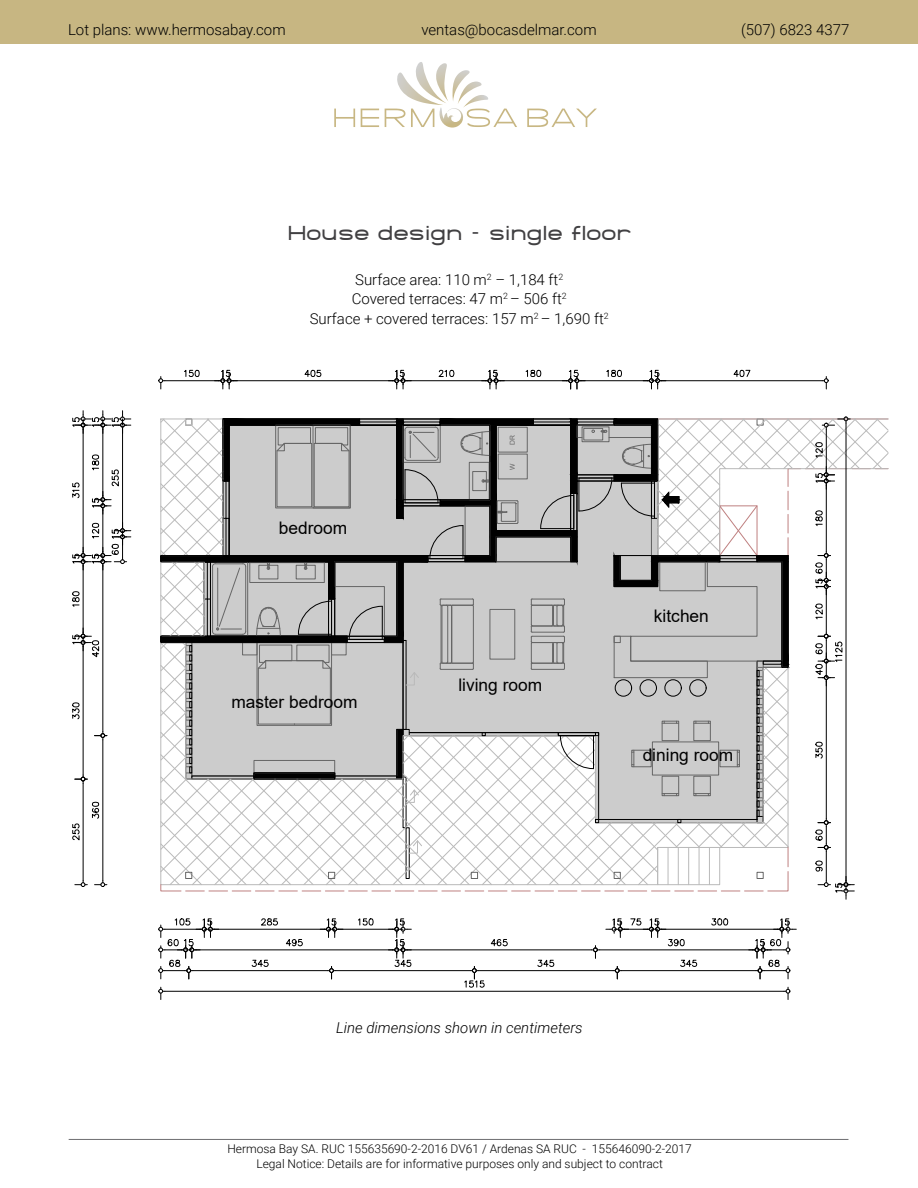
<style>
.page{position:relative;width:918px;height:1188px;background:#fff}
.page>*{position:absolute;margin:0;border:0;box-sizing:border-box;transform-origin:0 0}
.t1{font:500 21px "SF Grandezza";color:#414042}
.t2{font:17.4px "Arial";color:#000}
.t3{font:300 15px/19.5px "Roboto";color:#000;text-align:center}
.t4{font:italic 300 15px "Roboto";color:#000}
.t5{font:300 12px/15px "Roboto";color:#000;text-align:center}
.t6{font:6.75px "Arial";color:#666}
</style>
<div class="page">
<hr style="left:69px;top:1139px;width:779px;height:1px;background:#6d6e71">
<div style="left:0;top:0;width:918px;height:43px;background:#c7b682"></div>
<svg style="left:334px;top:109px;width:21px;height:18px"></svg>
<svg style="left:361px;top:109px;width:18px;height:18px"></svg>
<svg style="left:527px;top:109px;width:70px;height:18px"></svg>
<svg style="left:385px;top:62px;width:132px;height:66px"></svg>
<hr style="left:83px;top:783px;width:1px;height:98px;background:#000">
<svg style="left:75px;top:881px;width:12px;height:6px"></svg>
<svg style="left:72px;top:823px;width:8px;height:18px"></svg>
<hr style="left:196px;top:950px;width:197px;height:1px;background:#000">
<svg style="left:285px;top:939px;width:18px;height:7px"></svg>
<hr style="left:103px;top:740px;width:1px;height:141px;background:#000">
<svg style="left:95px;top:881px;width:12px;height:6px"></svg>
<svg style="left:92px;top:802px;width:7px;height:17px"></svg>
<hr style="left:215px;top:929px;width:109px;height:1px;background:#000">
<svg style="left:261px;top:918px;width:17px;height:8px"></svg>
<hr style="left:339px;top:929px;width:54px;height:1px;background:#000">
<svg style="left:320px;top:918px;width:23px;height:20px"></svg>
<svg style="left:358px;top:918px;width:16px;height:8px"></svg>
<hr style="left:662px;top:929px;width:116px;height:1px;background:#000">
<svg style="left:711px;top:918px;width:17px;height:8px"></svg>
<hr style="left:407px;top:950px;width:184px;height:1px;background:#000">
<svg style="left:490px;top:939px;width:18px;height:7px"></svg>
<hr style="left:600px;top:950px;width:153px;height:1px;background:#000">
<svg style="left:591px;top:946px;width:9px;height:12px"></svg>
<svg style="left:606px;top:918px;width:79px;height:28px"></svg>
<hr style="left:193px;top:970px;width:134px;height:1px;background:#000">
<svg style="left:159px;top:918px;width:60px;height:61px"></svg>
<svg style="left:251px;top:959px;width:18px;height:8px"></svg>
<hr style="left:336px;top:970px;width:134px;height:1px;background:#000">
<svg style="left:327px;top:966px;width:9px;height:13px"></svg>
<svg style="left:388px;top:918px;width:24px;height:49px"></svg>
<hr style="left:479px;top:970px;width:134px;height:1px;background:#000">
<svg style="left:537px;top:959px;width:17px;height:8px"></svg>
<hr style="left:621px;top:970px;width:135px;height:1px;background:#000">
<svg style="left:613px;top:966px;width:8px;height:13px"></svg>
<svg style="left:680px;top:959px;width:17px;height:8px"></svg>
<svg style="left:749px;top:918px;width:47px;height:61px"></svg>
<hr style="left:165px;top:991px;width:619px;height:1px;background:#000">
<svg style="left:159px;top:987px;width:6px;height:13px"></svg>
<svg style="left:784px;top:987px;width:6px;height:13px"></svg>
<svg style="left:464px;top:966px;width:21px;height:22px"></svg>
<hr style="left:103px;top:566px;width:1px;height:166px;background:#000">
<svg style="left:95px;top:732px;width:12px;height:8px"></svg>
<hr style="left:103px;top:510px;width:1px;height:41px;background:#000">
<hr style="left:103px;top:429px;width:1px;height:66px;background:#000">
<hr style="left:83px;top:647px;width:1px;height:128px;background:#000">
<svg style="left:75px;top:775px;width:12px;height:8px"></svg>
<svg style="left:72px;top:702px;width:8px;height:18px"></svg>
<hr style="left:83px;top:566px;width:1px;height:66px;background:#000">
<svg style="left:72px;top:628px;width:27px;height:30px"></svg>
<svg style="left:72px;top:591px;width:8px;height:16px"></svg>
<hr style="left:83px;top:429px;width:1px;height:122px;background:#000">
<svg style="left:72px;top:482px;width:8px;height:17px"></svg>
<hr style="left:122px;top:429px;width:1px;height:98px;background:#000">
<svg style="left:72px;top:411px;width:59px;height:22px"></svg>
<svg style="left:72px;top:522px;width:59px;height:48px"></svg>
<svg style="left:91px;top:454px;width:28px;height:60px"></svg>
<hr style="left:165px;top:380px;width:54px;height:1px;background:#000">
<svg style="left:159px;top:377px;width:6px;height:12px"></svg>
<svg style="left:184px;top:369px;width:16px;height:8px"></svg>
<hr style="left:233px;top:380px;width:160px;height:1px;background:#000">
<svg style="left:215px;top:369px;width:22px;height:20px"></svg>
<svg style="left:304px;top:369px;width:18px;height:8px"></svg>
<hr style="left:407px;top:380px;width:79px;height:1px;background:#000">
<svg style="left:388px;top:369px;width:23px;height:20px"></svg>
<svg style="left:438px;top:369px;width:17px;height:8px"></svg>
<hr style="left:500px;top:380px;width:67px;height:1px;background:#000">
<svg style="left:482px;top:369px;width:22px;height:20px"></svg>
<svg style="left:525px;top:369px;width:16px;height:8px"></svg>
<hr style="left:581px;top:380px;width:66px;height:1px;background:#000">
<svg style="left:562px;top:369px;width:23px;height:20px"></svg>
<svg style="left:606px;top:369px;width:16px;height:8px"></svg>
<hr style="left:662px;top:380px;width:160px;height:1px;background:#000">
<svg style="left:643px;top:369px;width:23px;height:20px"></svg>
<svg style="left:822px;top:377px;width:6px;height:12px"></svg>
<svg style="left:733px;top:369px;width:18px;height:8px"></svg>
<svg style="left:160px;top:417px;width:728px;height:482px"></svg>
<p class="t3" style="left:68px;top:19px;width:219px">Lot plans: www.hermosabay.com</p>
<p class="t3" style="left:421px;top:19px;width:177px">ventas@bocasdelmar.com</p>
<p class="t3" style="left:741px;top:19px;width:110px">(507) 6823 4377</p>
<h1 class="t1" style="left:287px;top:220px;width:345px">House design – single floor</h1>
<p class="t3" style="left:310px;top:269px;width:300px">Surface area: 110 m<sup>2</sup> – 1,184 ft<sup>2<br></sup>Covered terraces: 47 m<sup>2</sup> – 506 ft<sup>2<br></sup>Surface + covered terraces: 157 m<sup>2</sup> – 1,690 ft<sup>2</sup></p>
<p class="t6" style="left:508px;top:445px;width:11px;rotate:-90deg">DR</p>
<p class="t2" style="left:279px;top:515px;width:70px">bedroom</p>
<p class="t2" style="left:231px;top:690px;width:128px">master bedroom</p>
<p class="t6" style="left:508px;top:470px;width:8px;rotate:-90deg">W</p>
<p class="t2" style="left:458px;top:673px;width:85px">living room</p>
<p class="t2" style="left:654px;top:604px;width:56px">kitchen</p>
<p class="t2" style="left:643px;top:743px;width:92px">dining room</p>
<p class="t4" style="left:336px;top:1017px;width:248px">Line dimensions shown in centimeters</p>
<p class="t5" style="left:227px;top:1141px;width:466px">Hermosa Bay SA. RUC 155635690-2-2016 DV61 / Ardenas SA RUC - 155646090-2-2017<br>Legal Notice: Details are for informative purposes only and subject to contract</p>
</div>
